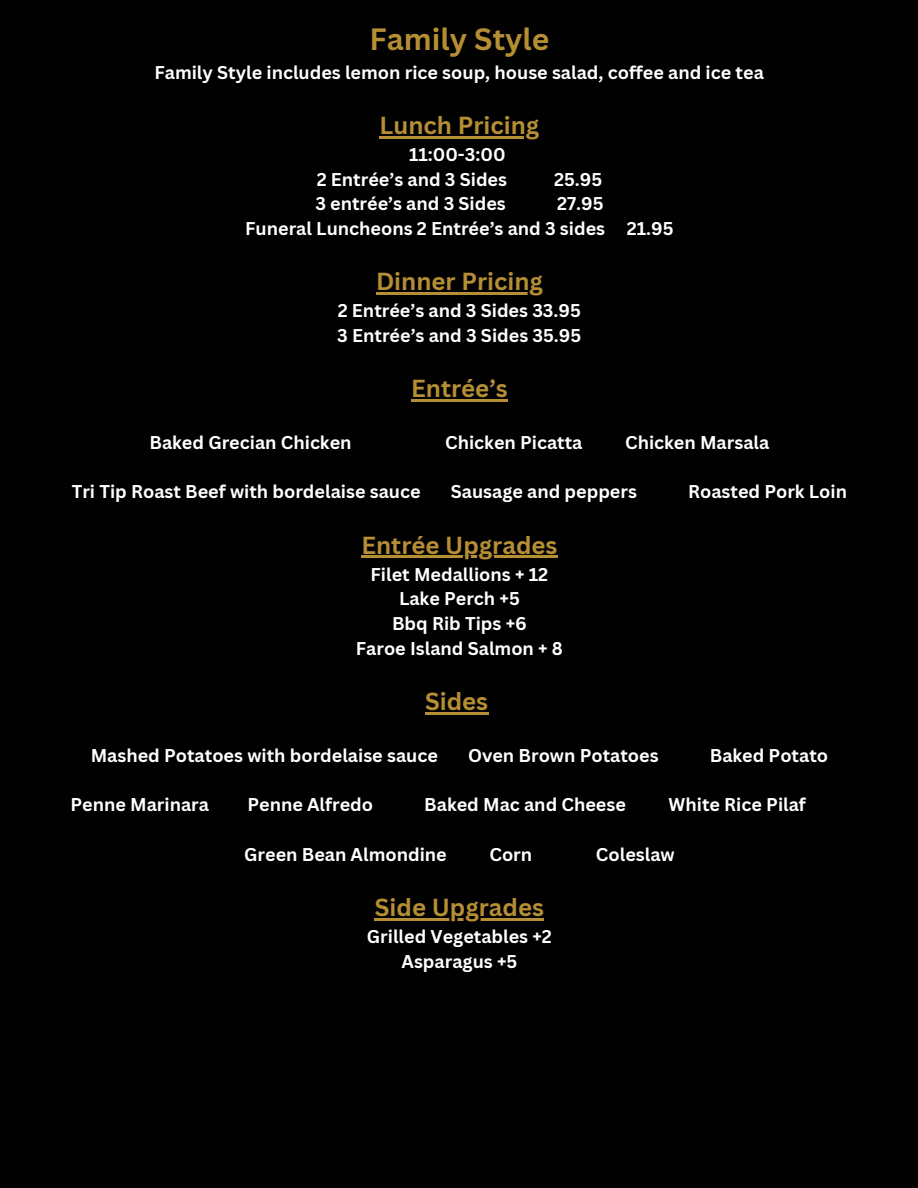
<style>
.page{position:relative;width:918px;height:1188px;background:#020101}
.page>*{position:absolute;margin:0;border:0;box-sizing:border-box;transform-origin:0 0}
.t1{font:700 30px "Canva Sans";color:#b68f34}
.t2{font:700 24px "Canva Sans";color:#b68f34}
.t3{font:700 18px "Canva Sans";color:#fff}
</style>
<div class="page">
<hr style="left:380px;top:136px;width:159px;height:2px;background:#b68f34">
<hr style="left:376px;top:293px;width:167px;height:2px;background:#b68f34">
<hr style="left:411px;top:399px;width:97px;height:3px;background:#b68f34">
<hr style="left:361px;top:556px;width:197px;height:2px;background:#b68f34">
<hr style="left:425px;top:712px;width:63px;height:2px;background:#b68f34">
<hr style="left:375px;top:918px;width:169px;height:2px;background:#b68f34">
<p class="t1" style="left:370px;top:18px;width:181px">Family Style</p>
<p class="t3" style="left:154px;top:60px;width:611px">Family Style includes lemon rice soup, house salad, coffee and ice tea</p>
<p class="t2" style="left:380px;top:108px;width:161px">Lunch Pricing</p>
<p class="t3" style="left:409px;top:142px;width:98px">11:00-3:00</p>
<p class="t3" style="left:317px;top:167px;width:192px">2 Entrée’s and 3 Sides</p>
<p class="t3" style="left:554px;top:167px;width:50px">25.95</p>
<p class="t3" style="left:315px;top:191px;width:192px">3 entrée’s and 3 Sides</p>
<p class="t3" style="left:557px;top:191px;width:48px">27.95</p>
<p class="t3" style="left:245px;top:216px;width:430px">Funeral Luncheons 2 Entrée’s and 3 sides 21.95</p>
<p class="t2" style="left:376px;top:265px;width:168px">Dinner Pricing</p>
<p class="t3" style="left:338px;top:298px;width:245px">2 Entrée’s and 3 Sides 33.95</p>
<p class="t3" style="left:337px;top:323px;width:246px">3 Entrée’s and 3 Sides 35.95</p>
<p class="t2" style="left:411px;top:372px;width:98px">Entrée’s</p>
<p class="t3" style="left:149px;top:430px;width:204px">Baked Grecian Chicken</p>
<p class="t3" style="left:445px;top:430px;width:139px">Chicken Picatta</p>
<p class="t3" style="left:625px;top:430px;width:146px">Chicken Marsala</p>
<p class="t3" style="left:72px;top:479px;width:350px">Tri Tip Roast Beef with bordelaise sauce</p>
<p class="t3" style="left:451px;top:479px;width:188px">Sausage and peppers</p>
<p class="t3" style="left:688px;top:479px;width:161px">Roasted Pork Loin</p>
<p class="t2" style="left:361px;top:528px;width:198px">Entrée Upgrades</p>
<p class="t3" style="left:371px;top:561px;width:179px">Filet Medallions + 12</p>
<p class="t3" style="left:399px;top:586px;width:122px">Lake Perch +5</p>
<p class="t3" style="left:392px;top:611px;width:136px">Bbq Rib Tips +6</p>
<p class="t3" style="left:356px;top:636px;width:209px">Faroe Island Salmon + 8</p>
<p class="t2" style="left:425px;top:684px;width:65px">Sides</p>
<p class="t3" style="left:91px;top:743px;width:349px">Mashed Potatoes with bordelaise sauce</p>
<p class="t3" style="left:468px;top:743px;width:192px">Oven Brown Potatoes</p>
<p class="t3" style="left:710px;top:743px;width:120px">Baked Potato</p>
<p class="t3" style="left:70px;top:792px;width:140px">Penne Marinara</p>
<p class="t3" style="left:247px;top:792px;width:127px">Penne Alfredo</p>
<p class="t3" style="left:424px;top:792px;width:203px">Baked Mac and Cheese</p>
<p class="t3" style="left:669px;top:792px;width:139px">White Rice Pilaf</p>
<p class="t3" style="left:244px;top:842px;width:204px">Green Bean Almondine</p>
<p class="t3" style="left:489px;top:842px;width:44px">Corn</p>
<p class="t3" style="left:596px;top:842px;width:80px">Coleslaw</p>
<p class="t2" style="left:375px;top:890px;width:171px">Side Upgrades</p>
<p class="t3" style="left:367px;top:924px;width:187px">Grilled Vegetables +2</p>
<p class="t3" style="left:402px;top:948px;width:117px">Asparagus +5</p>
</div>
